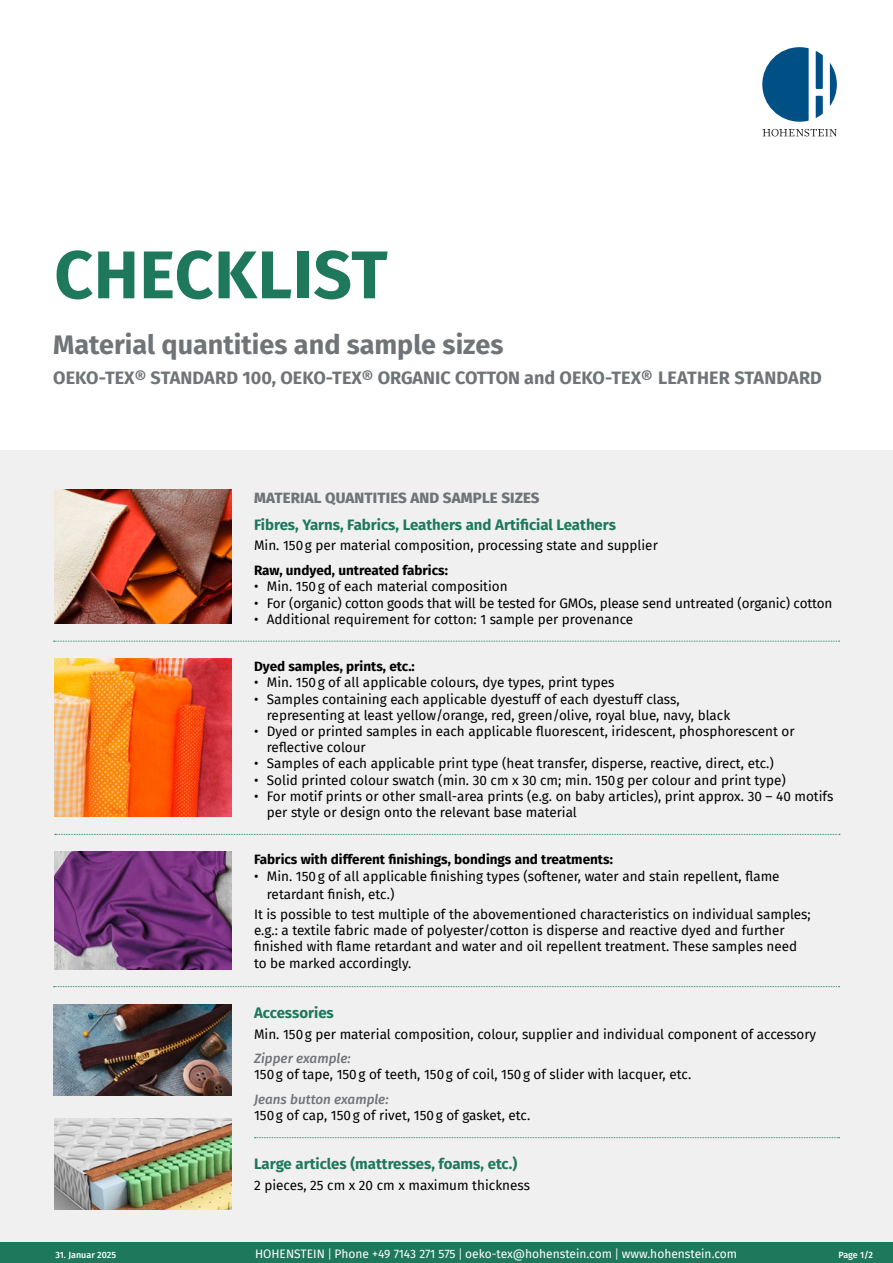
<style>
.page{position:relative;width:893px;height:1263px;background:#fff}
.page>*{position:absolute;margin:0;border:0;box-sizing:border-box;transform-origin:0 0}
.t1{font:700 67.5px "Fira Sans";letter-spacing:.01em;color:#1e785c}
.t2{font:700 27px "Fira Sans";color:#6f7479}
.t3{font:700 18px "Fira Sans";color:#6f7479}
.t4{font:700 15px "Fira Sans";color:#1e785c}
.t5{font:800 15px "Fira Sans";letter-spacing:.01em;color:#6f7479}
.t6{font:13.5px/16.2px "Fira Sans";color:#000}
.t7{font:700 13.5px "Fira Sans";color:#000}
.t8{font:italic 500 13.5px "Fira Sans";color:#6f7479}
.t9{font:12px "Fira Sans";color:#fff}
.t10{font:500 9px "Fira Sans";color:#fff}
.s1{font-family:"Questa Slab"}
</style>
<div class="page">
<div style="left:0;top:451px;width:893px;height:797px;background:#f0f0f0"></div>
<div style="left:0;top:1242px;width:893px;height:21px;background:#1e785c"></div>
<svg style="left:762px;top:47px;width:47px;height:75px"></svg>
<svg style="left:830px;top:63px;width:7px;height:43px"></svg>
<svg style="left:816px;top:51px;width:7px;height:38px"></svg>
<svg style="left:816px;top:96px;width:7px;height:22px"></svg>
<svg style="left:763px;top:129px;width:74px;height:7px"></svg>
<img style="left:54px;top:1118px;width:178px;height:91px">
<svg style="left:54px;top:986px;width:786px;height:1px"></svg>
<svg style="left:55px;top:834px;width:785px;height:1px"></svg>
<svg style="left:54px;top:641px;width:786px;height:1px"></svg>
<svg style="left:254px;top:1137px;width:586px;height:1px"></svg>
<img style="left:54px;top:489px;width:177px;height:135px">
<img style="left:53px;top:1004px;width:178px;height:91px">
<img style="left:54px;top:852px;width:177px;height:117px">
<img style="left:54px;top:658px;width:177px;height:159px">
<h1 class="t1" style="left:54px;top:218px;width:335px">CHECKLIST</h1>
<h2 class="t2" style="left:53px;top:322px;width:452px">Material quantities and sample sizes</h2>
<h3 class="t3" style="left:53px;top:363px;width:770px">OEKO-TEX® STANDARD 100, OEKO-TEX® ORGANIC COTTON and OEKO-TEX® LEATHER STANDARD</h3>
<p class="t5" style="left:254px;top:485px;width:287px">MATERIAL QUANTITIES AND SAMPLE SIZES</p>
<p class="t4" style="left:254px;top:512px;width:363px">Fibres, Yarns, Fabrics, Leathers and Artificial Leathers</p>
<p class="t6" style="left:254px;top:537px;width:405px">Min. 150g per material composition, processing state and supplier</p>
<p class="t7" style="left:254px;top:559px;width:195px">Raw, undyed, untreated fabrics:</p>
<p class="t6" style="left:254px;top:578px;width:255px">• Min. 150g of each material composition</p>
<p class="t6" style="left:254px;top:594px;width:580px">• For (organic) cotton goods that will be tested for GMOs, please send untreated (organic) cotton</p>
<p class="t6" style="left:254px;top:611px;width:381px">• Additional requirement for cotton: 1 sample per provenance</p>
<p class="t7" style="left:254px;top:655px;width:162px">Dyed samples, prints, etc.:</p>
<p class="t6" style="left:254px;top:674px;width:362px">• Min. 150g of all applicable colours, dye types, print types</p>
<p class="t6" style="left:267px;top:690px;width:465px;text-indent:-13px">• Samples containing each applicable dyestuff of each dyestuff class, representing at least yellow/orange, red, green/olive, royal blue, navy, black</p>
<p class="t6" style="left:267px;top:723px;width:529px;text-indent:-13px">• Dyed or printed samples in each applicable fluorescent, iridescent, phosphorescent or reflective colour</p>
<p class="t6" style="left:254px;top:755px;width:521px">• Samples of each applicable print type (heat transfer, disperse, reactive, direct, etc.)</p>
<p class="t6" style="left:254px;top:771px;width:533px">• Solid printed colour swatch (min. 30 cm x 30 cm; min. 150g per colour and print type)</p>
<p class="t6" style="left:267px;top:788px;width:568px;text-indent:-13px">• For motif prints or other small-area prints (e.g. on baby articles), print approx. 30 – 40 motifs per style or design onto the relevant base material</p>
<p class="t7" style="left:254px;top:848px;width:360px">Fabrics with different finishings, bondings and treatments:</p>
<p class="t6" style="left:267px;top:866px;width:514px;line-height:18px;text-indent:-13px">• Min. 150g of all applicable finishing types (softener, water and stain repellent, flame retardant finish, etc.)</p>
<p class="t6" style="left:254px;top:906px;width:558px">It is possible to test multiple of the abovementioned characteristics on individual samples; e.g.: a textile fabric made of polyester/cotton is disperse and reactive dyed and further finished with flame retardant and water and oil repellent treatment. These samples need to be marked accordingly.</p>
<p class="t4" style="left:254px;top:1000px;width:81px">Accessories</p>
<p class="t6" style="left:254px;top:1025px;width:564px">Min. 150g per material composition, colour, supplier and individual component of accessory</p>
<p class="t8" style="left:254px;top:1048px;width:98px">Zipper example:</p>
<p class="t6" style="left:254px;top:1066px;width:439px">150g of tape, 150g of teeth, 150g of coil, 150g of slider with lacquer, etc.</p>
<p class="t8" style="left:254px;top:1088px;width:136px">Jeans button example:</p>
<p class="t6" style="left:254px;top:1107px;width:278px">150g of cap, 150g of rivet, 150g of gasket, etc.</p>
<p class="t4" style="left:254px;top:1151px;width:265px">Large articles (mattresses, foams, etc.)</p>
<p class="t6" style="left:254px;top:1176px;width:277px">2 pieces, 25 cm x 20 cm x maximum thickness</p>
<p class="t10" style="left:56px;top:1248px;width:62px">31. Januar 2025</p>
<p class="t9" style="left:255px;top:1245px;width:484px">HOHENSTEIN <span class="s1">|</span> Phone +49 7143 271 575 <span class="s1">|</span> oeko-tex@hohenstein.com <span class="s1">|</span> www.hohenstein.com</p>
<p class="t10" style="left:838px;top:1248px;width:36px">Page 1/2</p>
</div>
